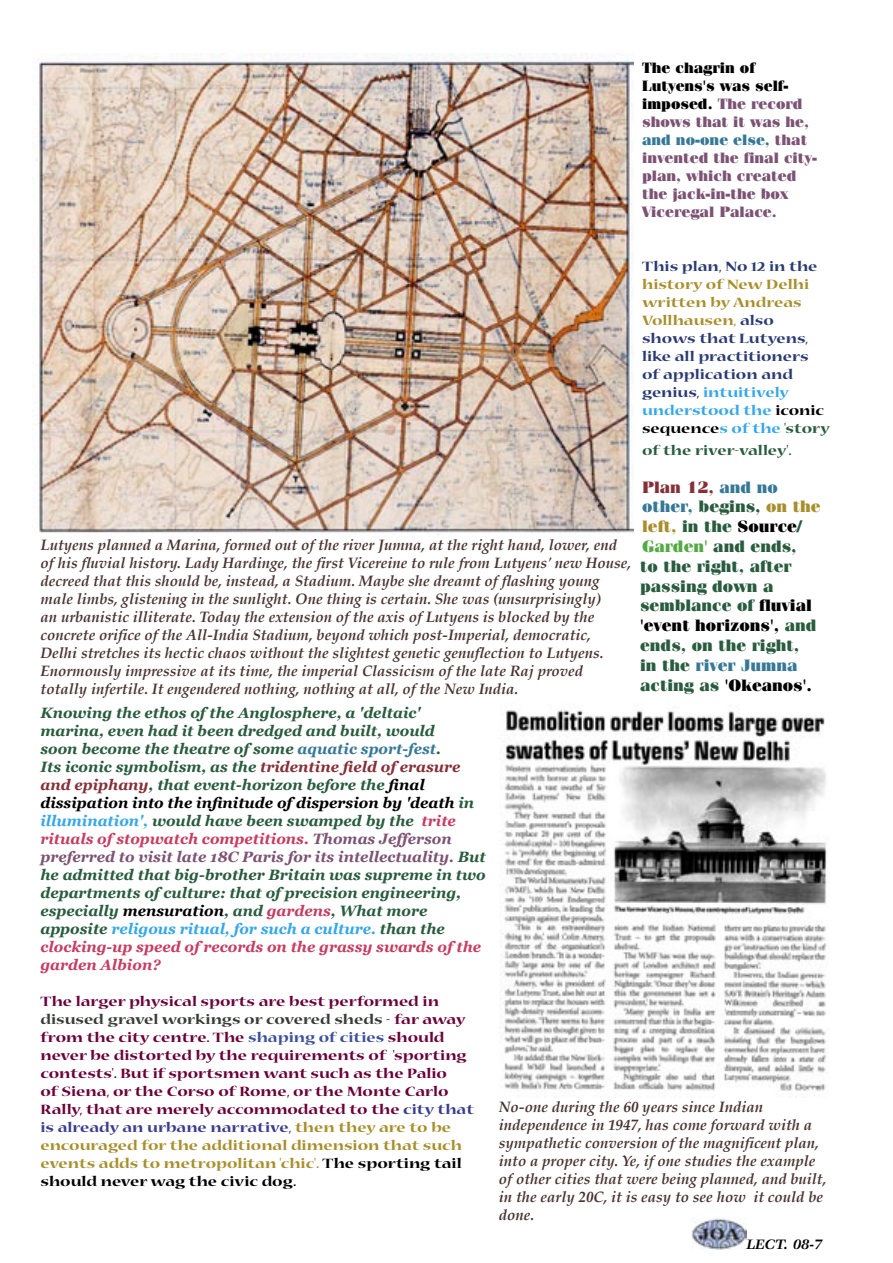
<style>
.page{position:relative;width:893px;height:1263px;background:#fff}
.page>*{position:absolute;margin:0;border:0;box-sizing:border-box;transform-origin:0 0}
.t1{font:900 16.5px/19.8px "Fenice";color:#295c3e}
.t2{font:italic 700 15px/18px "Palatino";color:#493330}
.t3{font:italic 700 15px/18px "Georgia";color:#295c3e}
.t4{font:700 expanded 15px/18px "Nueva";color:#6a0139}
.t5{font:700 expanded 15px/18px "Nueva";color:#2b3b72}
.t6{font:900 15px/18px "Fenice";color:#7c5374}
.t7{font:700 expanded 15px "Nueva";color:#295c3e}
.t8{font:italic 700 15px "Veljovic";color:#000}
.s1{color:#000}
.s2{color:#367896}
.s3{color:#a88f2d}
.s4{color:#36a7e9}
.s5{color:#295c3e}
.s6{color:#853038}
.s7{color:#52aa43}
.s8{color:#c63d62}
.s9{color:#7c5374}
.s10{color:#383b37}
.s11{color:#3b4f9a}
.s12{color:#3a3d8c}
</style>
<div class="page">
<img style="left:692px;top:1217px;width:54px;height:32px">
<img style="left:35px;top:54px;width:599px;height:481px">
<img style="left:501px;top:708px;width:326px;height:388px">
<p class="t6" style="left:642px;top:59px;width:176px"><span class="s1">The chagrin of<br>Lutyens's was self&shy;imposed.</span> The record shows that it was he, <span class="s2">and no-one else,</span> that invented the final city&shy;plan, which created the jack-in-the box<br>Viceregal Palace.</p>
<p class="t2" style="left:41px;top:538px;width:592px">Lutyens planned a Marina, formed out of the river Jumna, at the right hand, lower, end of his fluvial history. Lady Hardinge, the first Vicereine to rule from Lutyens' new House, decreed that this should be, instead, a Stadium. Maybe she dreamt of flashing young male limbs, glistening in the sunlight. One thing is certain. She was (unsurprisingly)<br>an urbanistic illiterate. Today the extension of the axis of Lutyens is blocked by the concrete orifice of the All-India Stadium, beyond which post-Imperial, democratic,<br>Delhi stretches its hectic chaos without the slightest genetic genuflection to Lutyens.<br>Enormously impressive at its time, the imperial Classicism of the late Raj proved totally infertile. It engendered nothing, nothing at all, of the New India.</p>
<p class="t5" style="left:642px;top:258px;width:177px">This plan, No 12 in the</p>
<p class="t5" style="left:642px;top:276px;width:189px"><span class="s3">history of New Delhi written by Andreas<br>Vollhausen,</span> also shows that Lutyens, like all practitioners of application and genius, <span class="s4">intuitively understood the</span> <span class="s1">iconic sequence</span><span class="s4">s of the</span> <span class="s5">'story</span></p>
<p class="t7" style="left:642px;top:443px;width:151px">of the river-valley'.</p>
<p class="t1" style="left:640px;top:477px;width:182px"><span class="s6">Plan 12,</span> <span class="s2">and no other,</span> begins, <span class="s3">on the left,</span> in the <span class="s1">Source</span>/<br><span class="s7">Garden'</span> and ends,<br>to the right, after passing down a semblance of <span class="s1">fluvial 'event horizons',</span> and ends, on the right,<br>in the <span class="s2">river Jumna </span>acting as <span class="s1">'Okeanos'.</span></p>
<p class="t3" style="left:40px;top:704px;width:447px">Knowing the ethos of the Anglosphere, a 'deltaic' marina, even had it been dredged and built, would<br>soon become the theatre of some <span class="s2">aquatic sport-fest</span>.<br>Its iconic symbolism, as the <span class="s6">tridentine field of erasure and epiphany</span>, that event-horizon before the <span class="s1">final dissipation into the infinitude of dispersion by 'death</span> in <span class="s4">illumination',</span> would have been swamped by the <span class="s8">trite rituals of stopwatch competitions.</span> <span class="s9">Thomas Jefferson preferred to visit late 18C Paris for its intellectuality.</span> But he admitted that big-brother Britain was supreme in two departments of culture: that of precision engineering, especially <span class="s1">mensuration</span>, and <span class="s8">gardens</span>, What more apposite <span class="s4">religous ritual, for such a culture.</span> than the <span class="s8">clocking-up speed of records on the grassy swards of the garden Albion?</span></p>
<p class="t4" style="left:40px;top:993px;width:435px">The larger physical sports are best performed in <span class="s10">disused gravel workings or covered sheds</span> - far away from the city centre. The <span class="s11">shaping of cities</span> should never be distorted by the requirements of 'sporting contests'. But if sportsmen want such as the Palio<br>of Siena, or the Corso of Rome, or the Monte Carlo Rally, that are merely accommodated to the <span class="s12">city that is already an urbane narrative,</span> <span class="s3">then they are to be encouraged for the additional dimension that such events adds to metropolitan 'chic'.</span> <span class="s1">The sporting tail should never wag the civic dog.</span></p>
<p class="t2" style="left:499px;top:1099px;width:329px">No-one during the 60 years since Indian independence in 1947, has come forward with a sympathetic conversion of the magnificent plan, into a proper city. Ye, if one studies the example of other cities that were being planned, and built, in the early 20C, it is easy to see how it could be done.</p>
<p class="t8" style="left:746px;top:1236px;width:78px">LECT. 08-7</p>
</div>
